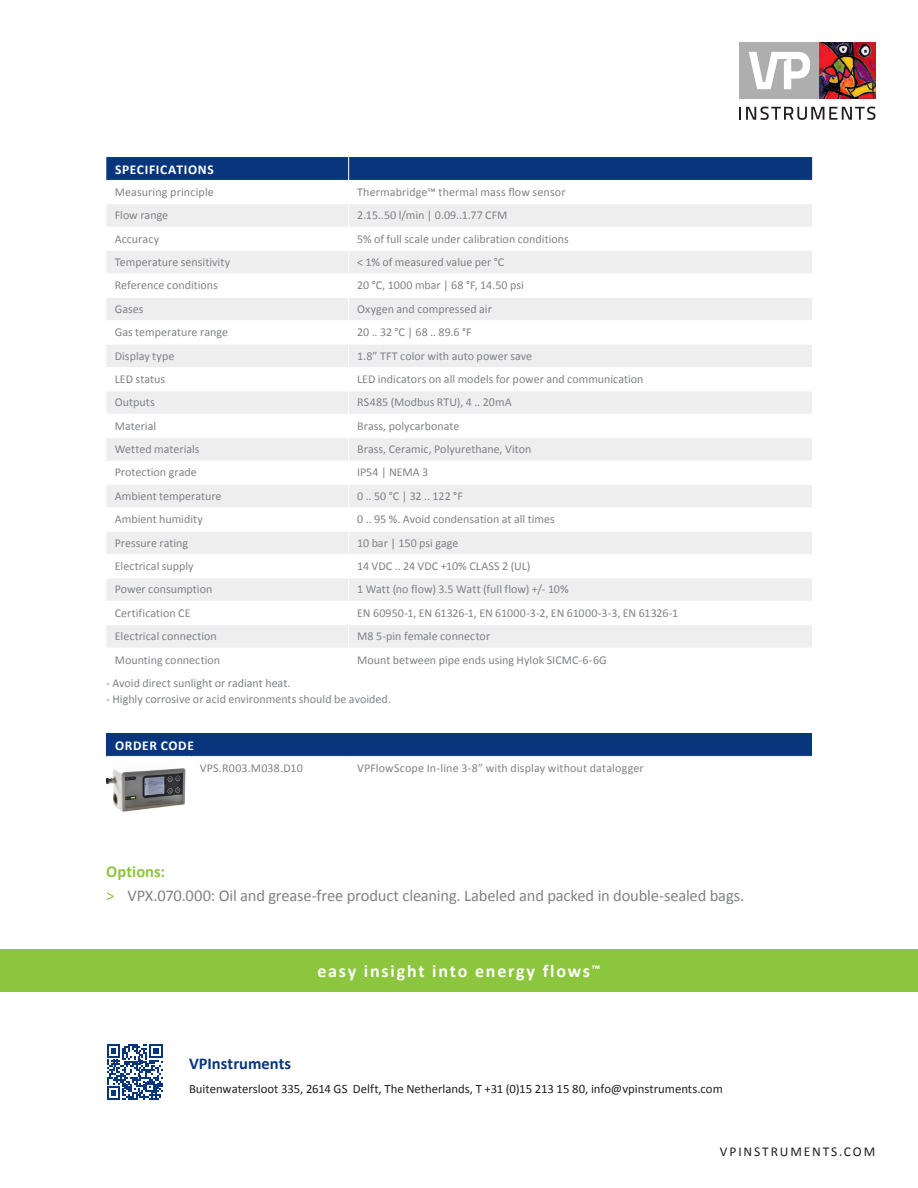
<style>
.page{position:relative;width:918px;height:1188px;background:#fff}
.page>*{position:absolute;margin:0;border:0;box-sizing:border-box;transform-origin:0 0}
.t1{font:700 18px "Calibri";letter-spacing:.1em;color:#fff}
.body{font:16.5px "Calibri";letter-spacing:-.01em;color:#808285}
.tussenkop_groen{font:700 16.5px "Calibri";color:#08357c}
.tussenkop_groen-2{font:700 16.5px "Calibri";letter-spacing:.005em;color:#8bc63e}
.header_tabel{font:700 13.5px "Calibri";letter-spacing:.05em;color:#fff}
.t2{font:13.5px "Calibri";letter-spacing:.14em;color:#231f20}
.body-2{font:12.75px "Calibri";color:#231f20}
.body-3{font:12px "Calibri";color:#808285}
.body_tabel{font:12px "Calibri";letter-spacing:.01em;color:#808285}
.s1{color:#8bc63e}
</style>
<div class="page">
<div style="left:739px;top:43px;width:80px;height:56px;background:#aeaeae"></div>
<svg style="left:749px;top:52px;width:61px;height:37px"></svg>
<img style="left:819px;top:43px;width:56px;height:56px">
<svg style="left:739px;top:107px;width:136px;height:13px"></svg>
<div style="left:106px;top:733px;width:706px;height:23px;background:#08357c"></div>
<img style="left:106px;top:768px;width:80px;height:44px">
<svg style="left:106px;top:157px;width:706px;height:491px"></svg>
<div style="left:0;top:949px;width:918px;height:43px;background:#8bc63e"></div>
<svg style="left:107px;top:1044px;width:56px;height:56px"></svg>
<p class="header_tabel" style="left:115px;top:160px;width:100px">SPECIFICATIONS</p>
<p class="body_tabel" style="left:115px;top:184px;width:101px">Measuring principle</p>
<p class="body_tabel" style="left:357px;top:184px;width:210px">Thermabridge™ thermal mass flow sensor</p>
<p class="body-3" style="left:115px;top:208px;width:55px">Flow range</p>
<p class="body-3" style="left:357px;top:208px;width:152px">2.15..50 l/min | 0.09..1.77 CFM</p>
<p class="body-3" style="left:115px;top:231px;width:46px">Accuracy</p>
<p class="body-3" style="left:357px;top:231px;width:213px">5% of full scale under calibration conditions</p>
<p class="body-3" style="left:115px;top:254px;width:117px">Temperature sensitivity</p>
<p class="body-3" style="left:357px;top:254px;width:149px">&lt; 1% of measured value per °C</p>
<p class="body-3" style="left:115px;top:278px;width:105px">Reference conditions</p>
<p class="body-3" style="left:357px;top:278px;width:168px">20 °C, 1000 mbar | 68 °F, 14.50 psi</p>
<p class="body-3" style="left:115px;top:301px;width:30px">Gases</p>
<p class="body-3" style="left:357px;top:301px;width:136px">Oxygen and compressed air</p>
<p class="body-3" style="left:115px;top:325px;width:115px">Gas temperature range</p>
<p class="body-3" style="left:357px;top:325px;width:116px">20 .. 32 °C | 68 .. 89.6 °F</p>
<p class="body-3" style="left:115px;top:348px;width:61px">Display type</p>
<p class="body-3" style="left:357px;top:348px;width:177px">1.8” TFT color with auto power save</p>
<p class="body-3" style="left:115px;top:371px;width:52px">LED status</p>
<p class="body-3" style="left:357px;top:371px;width:288px">LED indicators on all models for power and communication</p>
<p class="body-3" style="left:115px;top:395px;width:41px">Outputs</p>
<p class="body-3" style="left:357px;top:395px;width:156px">RS485 (Modbus RTU), 4 .. 20mA</p>
<p class="body-3" style="left:115px;top:418px;width:43px">Material</p>
<p class="body-3" style="left:357px;top:418px;width:104px">Brass, polycarbonate</p>
<p class="body-3" style="left:115px;top:441px;width:86px">Wetted materials</p>
<p class="body-3" style="left:357px;top:441px;width:176px">Brass, Ceramic, Polyurethane, Viton</p>
<p class="body-3" style="left:115px;top:465px;width:83px">Protection grade</p>
<p class="body-3" style="left:357px;top:465px;width:73px">IP54 | NEMA 3</p>
<p class="body-3" style="left:115px;top:488px;width:108px">Ambient temperature</p>
<p class="body-3" style="left:357px;top:488px;width:107px">0 .. 50 °C | 32 .. 122 °F</p>
<p class="body-3" style="left:115px;top:512px;width:90px">Ambient humidity</p>
<p class="body-3" style="left:357px;top:512px;width:199px">0 .. 95 %. Avoid condensation at all times</p>
<p class="body-3" style="left:115px;top:535px;width:75px">Pressure rating</p>
<p class="body-3" style="left:357px;top:535px;width:103px">10 bar | 150 psi gage</p>
<p class="body-3" style="left:115px;top:558px;width:80px">Electrical supply</p>
<p class="body-3" style="left:357px;top:558px;width:175px">14 VDC .. 24 VDC +10% CLASS 2 (UL)</p>
<p class="body-3" style="left:115px;top:582px;width:99px">Power consumption</p>
<p class="body-3" style="left:357px;top:582px;width:213px">1 Watt (no flow) 3.5 Watt (full flow) +/- 10%</p>
<p class="body-3" style="left:115px;top:605px;width:77px">Certification CE</p>
<p class="body-3" style="left:357px;top:605px;width:322px">EN 60950-1, EN 61326-1, EN 61000-3-2, EN 61000-3-3, EN 61326-1</p>
<p class="body-3" style="left:115px;top:629px;width:104px">Electrical connection</p>
<p class="body-3" style="left:357px;top:629px;width:135px">M8 5-pin female connector</p>
<p class="body-3" style="left:115px;top:652px;width:107px">Mounting connection</p>
<p class="body-3" style="left:357px;top:652px;width:251px">Mount between pipe ends using Hylok SICMC-6-6G</p>
<p class="body-3" style="left:106px;top:675px;width:186px">- Avoid direct sunlight or radiant heat.</p>
<p class="body-3" style="left:106px;top:691px;width:286px">- Highly corrosive or acid environments should be avoided.</p>
<p class="header_tabel" style="left:115px;top:736px;width:81px">ORDER CODE</p>
<p class="body_tabel" style="left:200px;top:760px;width:104px">VPS.R003.M038.D10</p>
<p class="body_tabel" style="left:357px;top:760px;width:288px">VPFlowScope In-line 3-8” with display without datalogger</p>
<p class="tussenkop_groen-2" style="left:106px;top:861px;width:60px">Options:</p>
<p class="body" style="left:106px;top:885px;width:639px"><span class="s1">&gt;</span> VPX.070.000: Oil and grease-free product cleaning. Labeled and packed in double-sealed bags.</p>
<p class="t1" style="left:317px;top:960px;width:285px">easy insight into energy flows<sup>™</sup></p>
<p class="tussenkop_groen" style="left:189px;top:1053px;width:104px">VPInstruments</p>
<p class="body-2" style="left:189px;top:1081px;width:535px">Buitenwatersloot 335, 2614 GS Delft, The Netherlands, T +31 (0)15 213 15 80, info@vpinstruments.com</p>
<p class="t2" style="left:720px;top:1143px;width:157px">VPINSTRUMENTS.COM</p>
</div>
